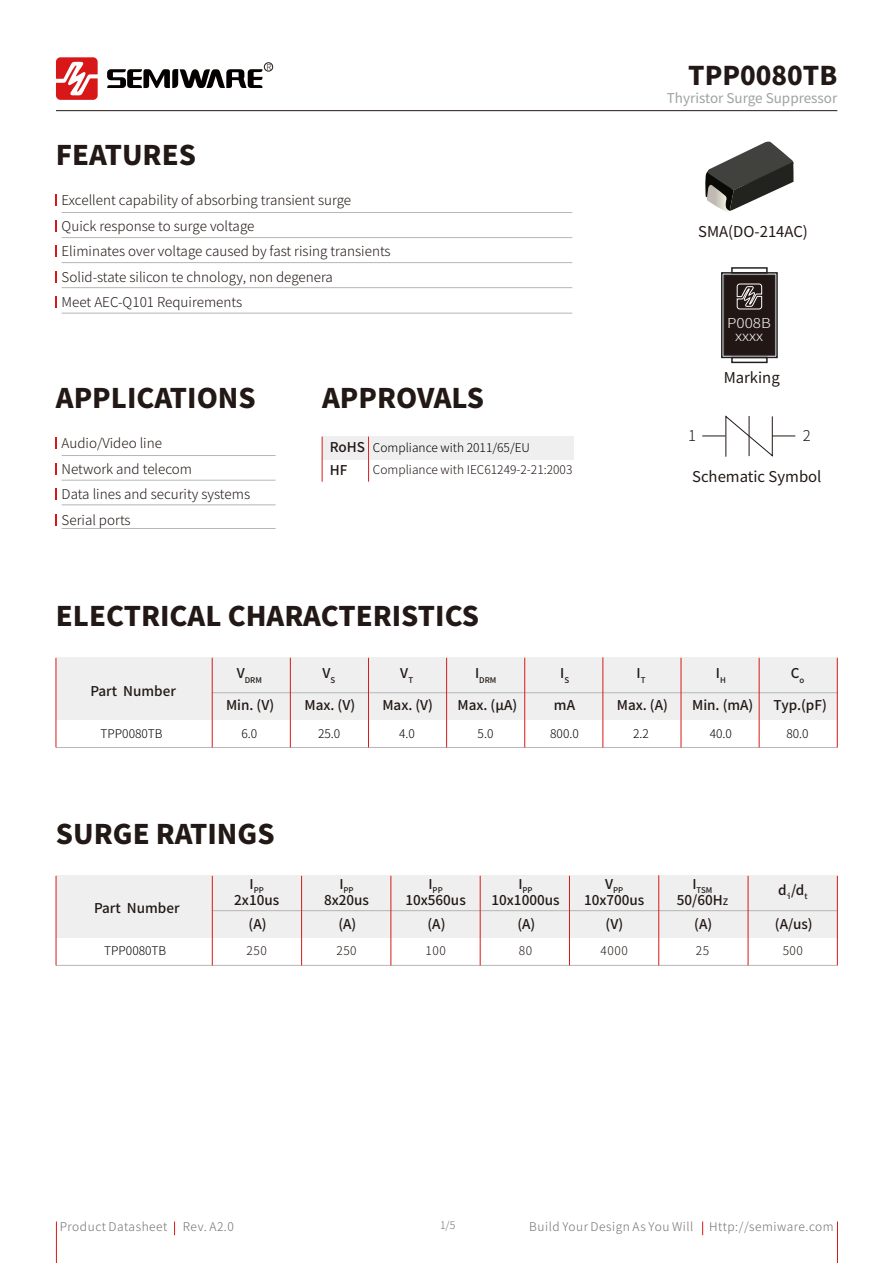
<style>
.page{position:relative;width:893px;height:1263px;background:#fff}
.page>*{position:absolute;margin:0;border:0;box-sizing:border-box;transform-origin:0 0}
.t1{font:800 27px "Source Han Sans CN";color:#221815}
.t2{font:800 25.8px "Source Han Sans CN";color:#221815}
.t3{font:14.85px "Source Han Sans CN";color:#221815}
.t4{font:300 14.85px "Source Han Sans CN";color:#221815}
.t5{font:300 13.65px/12.5px "Source Han Sans CN";color:#f7f8f8;text-align:center;scale:1.12 1}
.t6{font:300 13.5px/25.5px "Source Han Sans CN";color:#221815}
.t7{font:500 13.5px/23.4px "Source Han Sans CN";color:#221815;text-align:center}
.t8{font:13.5px "Source Han Sans CN";color:#9fa0a0}
.t9{font:300 12px "Source Han Sans CN";letter-spacing:.045em;color:#727171}
.t10{font:300 12px "Source Han Sans CN";color:#221815}
.t11{font:300 12px "Source Han Sans CN";color:#040000}
.t12{font:300 12px "Source Han Sans CN";color:#000}
.t13{font:300 10.5px "Source Han Sans CN";color:#727171}
.t14{font:300 8.25px "Source Han Sans CN";color:#221815}
.t15{font:500 7.8px "Source Han Sans CN";color:#221815}
.s1{font-size:9px}
</style>
<div class="page">
<hr style="left:56px;top:110px;width:781px;height:1px;background:#221815">
<svg style="left:56px;top:57px;width:42px;height:43px"></svg>
<svg style="left:107px;top:69px;width:155px;height:19px"></svg>
<div style="left:264px;top:63px;width:9px;height:8px;border:1px solid #221815;border-radius:50%"></div>
<svg style="left:56px;top:194px;width:1px;height:12px"></svg>
<svg style="left:56px;top:220px;width:1px;height:12px"></svg>
<svg style="left:56px;top:245px;width:1px;height:12px"></svg>
<svg style="left:56px;top:271px;width:1px;height:12px"></svg>
<hr style="left:62px;top:212px;width:510px;height:1px;background:#b5b6b6">
<hr style="left:62px;top:237px;width:510px;height:1px;background:#b5b6b6">
<hr style="left:62px;top:262px;width:510px;height:1px;background:#b5b6b6">
<hr style="left:62px;top:287px;width:510px;height:1px;background:#b5b6b6">
<svg style="left:56px;top:296px;width:1px;height:12px"></svg>
<hr style="left:62px;top:313px;width:510px;height:1px;background:#b5b6b6">
<svg style="left:56px;top:437px;width:1px;height:12px"></svg>
<svg style="left:56px;top:463px;width:1px;height:12px"></svg>
<svg style="left:56px;top:488px;width:1px;height:12px"></svg>
<svg style="left:56px;top:514px;width:1px;height:12px"></svg>
<hr style="left:62px;top:455px;width:214px;height:1px;background:#b5b6b6">
<hr style="left:62px;top:480px;width:214px;height:1px;background:#b5b6b6">
<hr style="left:62px;top:505px;width:214px;height:1px;background:#b5b6b6">
<hr style="left:62px;top:528px;width:214px;height:1px;background:#b5b6b6">
<div style="left:322px;top:437px;width:47px;height:23px;background:#efefef"></div>
<div style="left:370px;top:437px;width:204px;height:23px;background:#efefef"></div>
<hr style="left:368px;top:437px;width:1px;height:45px;background:#d71a18">
<hr style="left:322px;top:437px;width:1px;height:45px;background:#d71a18">
<div style="left:56px;top:658px;width:781px;height:62px;background:#efefef"></div>
<hr style="left:212px;top:692px;width:625px;height:1px;background:#b5b6b6">
<hr style="left:56px;top:747px;width:781px;height:1px;background:#b5b6b6">
<hr style="left:759px;top:658px;width:1px;height:89px;background:#d71a18">
<hr style="left:681px;top:658px;width:1px;height:89px;background:#d71a18">
<hr style="left:837px;top:658px;width:1px;height:89px;background:#d71a18">
<hr style="left:603px;top:657px;width:1px;height:90px;background:#d71a18">
<hr style="left:524px;top:658px;width:1px;height:89px;background:#d71a18">
<hr style="left:446px;top:658px;width:1px;height:89px;background:#d71a18">
<hr style="left:368px;top:658px;width:1px;height:89px;background:#d71a18">
<hr style="left:290px;top:658px;width:1px;height:89px;background:#d71a18">
<hr style="left:212px;top:658px;width:1px;height:89px;background:#d71a18">
<hr style="left:56px;top:658px;width:1px;height:89px;background:#d71a18">
<div style="left:56px;top:876px;width:781px;height:62px;background:#efefef"></div>
<hr style="left:212px;top:910px;width:625px;height:1px;background:#b5b6b6">
<hr style="left:56px;top:965px;width:781px;height:1px;background:#b5b6b6">
<hr style="left:748px;top:876px;width:1px;height:89px;background:#d71a18">
<hr style="left:837px;top:876px;width:1px;height:89px;background:#d71a18">
<hr style="left:658px;top:875px;width:1px;height:90px;background:#d71a18">
<hr style="left:569px;top:876px;width:1px;height:89px;background:#d71a18">
<hr style="left:480px;top:876px;width:1px;height:89px;background:#d71a18">
<hr style="left:391px;top:876px;width:1px;height:89px;background:#d71a18">
<hr style="left:301px;top:876px;width:1px;height:89px;background:#d71a18">
<hr style="left:212px;top:876px;width:1px;height:89px;background:#d71a18">
<hr style="left:56px;top:876px;width:1px;height:89px;background:#d71a18">
<svg style="left:702px;top:415px;width:93px;height:42px"></svg>
<hr style="left:749px;top:416px;width:1px;height:40px;background:#221815">
<div style="left:721px;top:272px;width:57px;height:86px;border:1px solid #221f20"></div>
<div style="left:723px;top:275px;width:52px;height:81px;background:#221714;border:1px solid #221f20"></div>
<div style="left:731px;top:357px;width:37px;height:6px;border:1px solid #221f20"></div>
<div style="left:731px;top:267px;width:37px;height:7px;border:1px solid #221f20"></div>
<svg style="left:736px;top:283px;width:26px;height:27px"></svg>
<svg style="left:705px;top:141px;width:89px;height:72px"></svg>
<hr style="left:56px;top:1221px;width:1px;height:42px;background:#d71a18">
<hr style="left:837px;top:1221px;width:1px;height:42px;background:#d71a18">
<svg style="left:702px;top:1221px;width:1px;height:14px"></svg>
<svg style="left:174px;top:1221px;width:1px;height:14px"></svg>
<h1 class="t1" style="left:56px;top:140px;width:142px">FEATURES</h1>
<p class="t14" style="left:266px;top:62px;width:7px">R</p>
<p class="t6" style="left:62px;top:188px;width:331px">Excellent capability of absorbing transient surge<br>Quick response to surge voltage<br>Eliminates over voltage caused by fast rising transients Solid-state silicon te chnology, non degenera<br>Meet AEC-Q101 Requirements</p>
<h1 class="t1" style="left:56px;top:383px;width:201px">APPLICATIONS</h1>
<p class="t6" style="left:62px;top:431px;width:190px">Audio/Video line<br>Network and telecom<br>Data lines and security systems<br>Serial ports</p>
<h1 class="t1" style="left:322px;top:383px;width:163px">APPROVALS</h1>
<p class="t12" style="left:373px;top:440px;width:159px">Compliance with 2011/65/EU</p>
<p class="t7" style="left:330px;top:458px;width:19px">HF</p>
<p class="t7" style="left:330px;top:435px;width:37px">RoHS</p>
<p class="t10" style="left:373px;top:463px;width:201px">Compliance with IEC61249-2-21:2003</p>
<h1 class="t1" style="left:56px;top:601px;width:425px">ELECTRICAL CHARACTERISTICS</h1>
<h2 class="t2" style="left:688px;top:61px;width:151px">TPP0080TB</h2>
<p class="t8" style="left:667px;top:90px;width:172px">Thyristor Surge Suppressor</p>
<p class="t3" style="left:698px;top:223px;width:111px">SMA(DO-214AC)</p>
<p class="t5" style="left:727px;top:317px;width:40px">P008B xxxx</p>
<p class="t3" style="left:724px;top:370px;width:58px">Marking</p>
<p class="t4" style="left:688px;top:427px;width:9px">1</p>
<p class="t4" style="left:803px;top:427px;width:9px">2</p>
<p class="t3" style="left:692px;top:468px;width:131px">Schematic Symbol</p>
<p class="t7" style="left:322px;top:662px;width:14px">V<sub>S</sub></p>
<p class="t7" style="left:637px;top:662px;width:10px">I<sub>T</sub></p>
<p class="t7" style="left:716px;top:662px;width:11px">I<sub>H</sub></p>
<p class="t7" style="left:791px;top:662px;width:15px">C<sub>o</sub></p>
<p class="t7" style="left:400px;top:662px;width:14px">V<sub>T</sub></p>
<p class="t15" style="left:475px;top:676px;width:23px"><sup>I</sup>DRM</p>
<p class="t15" style="left:237px;top:676px;width:27px"><sup>V</sup>DRM</p>
<p class="t7" style="left:226px;top:694px;width:50px">Min. (V)</p>
<p class="t7" style="left:382px;top:694px;width:52px">Max. (V)</p>
<p class="t7" style="left:458px;top:694px;width:61px">Max. (µA)</p>
<p class="t7" style="left:617px;top:694px;width:52px">Max. (A)</p>
<p class="t7" style="left:692px;top:694px;width:63px">Min. (mA)</p>
<p class="t7" style="left:774px;top:694px;width:55px">Typ.(pF)</p>
<p class="t7" style="left:560px;top:662px;width:10px">I<sub>S</sub></p>
<p class="t7" style="left:554px;top:694px;width:23px">mA</p>
<p class="t11" style="left:550px;top:727px;width:30px">800.0</p>
<p class="t7" style="left:90px;top:679px;width:87px">Part Number</p>
<p class="t7" style="left:305px;top:694px;width:52px">Max. (V)</p>
<p class="t11" style="left:101px;top:727px;width:64px">TPP0080TB</p>
<p class="t11" style="left:242px;top:727px;width:17px">6.0</p>
<p class="t11" style="left:318px;top:727px;width:24px">25.0</p>
<p class="t11" style="left:399px;top:727px;width:17px">4.0</p>
<p class="t11" style="left:478px;top:727px;width:17px">5.0</p>
<p class="t11" style="left:633px;top:727px;width:17px">2.2</p>
<p class="t11" style="left:710px;top:727px;width:24px">40.0</p>
<p class="t11" style="left:786px;top:727px;width:24px">80.0</p>
<h1 class="t1" style="left:56px;top:818px;width:220px">SURGE RATINGS</h1>
<p class="t15" style="left:339px;top:886px;width:16px"><sup>I</sup>PP</p>
<p class="t7" style="left:324px;top:889px;width:47px">8x20us</p>
<p class="t15" style="left:428px;top:886px;width:16px"><sup>I</sup>PP</p>
<p class="t7" style="left:405px;top:889px;width:62px">10x560us</p>
<p class="t15" style="left:250px;top:886px;width:16px"><sup>I</sup>PP</p>
<p class="t7" style="left:234px;top:889px;width:47px">2x10us (A)</p>
<p class="t15" style="left:518px;top:886px;width:16px"><sup>I</sup>PP</p>
<p class="t7" style="left:491px;top:889px;width:70px">10x1000us (A)</p>
<p class="t10" style="left:519px;top:944px;width:15px">80</p>
<p class="t10" style="left:696px;top:944px;width:15px">25</p>
<p class="t10" style="left:783px;top:944px;width:22px">500</p>
<p class="t15" style="left:605px;top:886px;width:20px"><sup>V</sup>PP</p>
<p class="t7" style="left:584px;top:889px;width:62px">10x700us</p>
<p class="t15" style="left:692px;top:886px;width:21px"><sup>I</sup>TSM</p>
<p class="t7" style="left:677px;top:889px;width:53px">50/60H<span class="s1">Z</span></p>
<p class="t7" style="left:778px;top:878px;width:31px">d<sub>ｉ</sub>/d<sub>t</sub></p>
<p class="t7" style="left:94px;top:897px;width:87px">Part Number</p>
<p class="t11" style="left:104px;top:944px;width:64px">TPP0080TB</p>
<p class="t10" style="left:247px;top:944px;width:22px">250</p>
<p class="t10" style="left:336px;top:944px;width:22px">250</p>
<p class="t10" style="left:425px;top:944px;width:22px">100</p>
<p class="t10" style="left:601px;top:944px;width:29px">4000</p>
<p class="t7" style="left:338px;top:912px;width:19px">(A)</p>
<p class="t7" style="left:427px;top:912px;width:19px">(A)</p>
<p class="t7" style="left:606px;top:912px;width:19px">(V)</p>
<p class="t7" style="left:694px;top:912px;width:19px">(A)</p>
<p class="t7" style="left:775px;top:912px;width:39px">(A/us)</p>
<p class="t13" style="left:440px;top:1219px;width:17px">1/5</p>
<p class="t9" style="left:60px;top:1220px;width:109px">Product Datasheet</p>
<p class="t9" style="left:183px;top:1220px;width:53px">Rev. A2.0</p>
<p class="t9" style="left:529px;top:1220px;width:166px">Build Your Design As You Will</p>
<p class="t9" style="left:709px;top:1220px;width:126px">Http://semiware.com</p>
</div>
